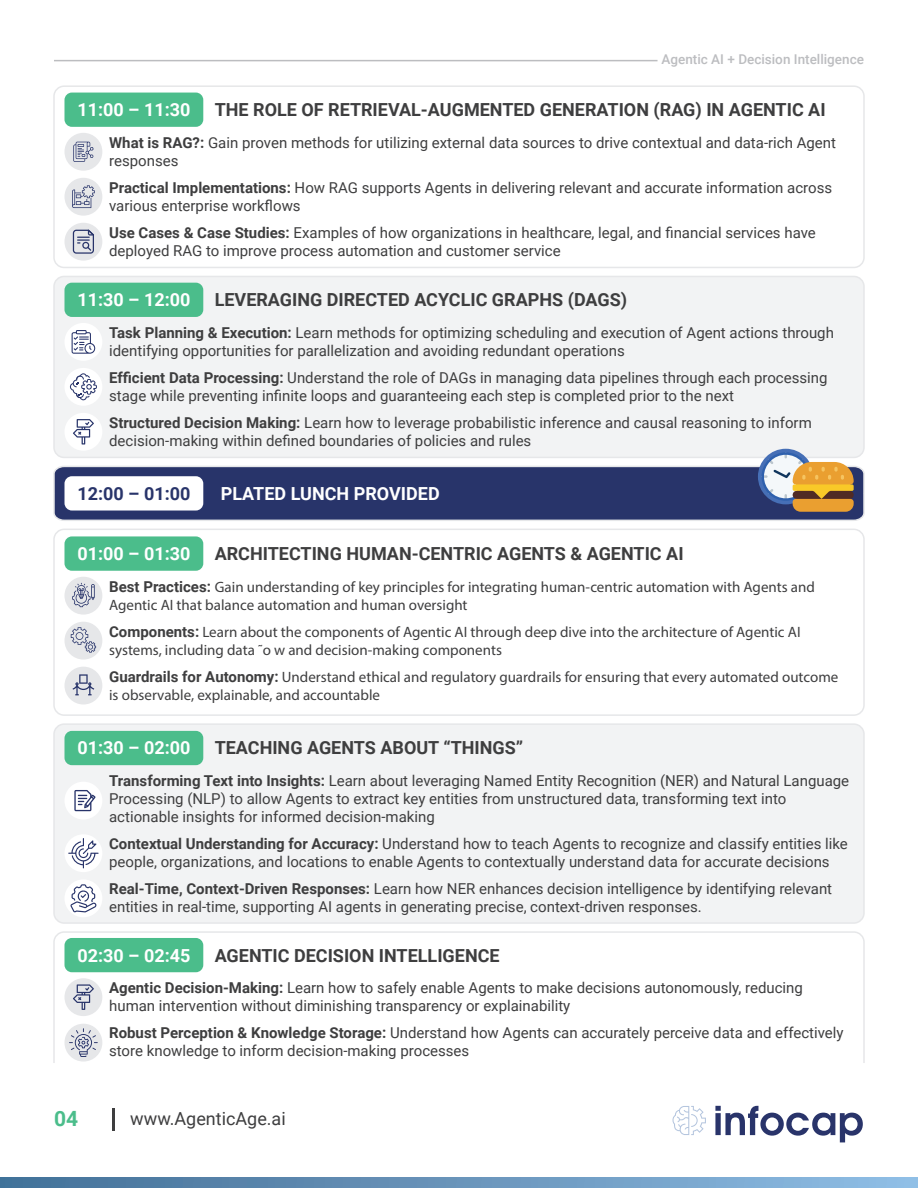
<style>
.page{position:relative;width:918px;height:1188px;background:#fff}
.page>*{position:absolute;margin:0;border:0;box-sizing:border-box;transform-origin:0 0}
.t1{font:700 21px "Roboto";color:#4bbd8b}
.t2{font:700 18px "Roboto";color:#3e3e3f}
.t3{font:700 18px "Roboto";color:#fff}
.t4{font:18px "Roboto";color:#3e3e3f}
.t5{font:700 18px "Roboto";color:#28346a}
.t6{font:15px/18px "Roboto";color:#3e3e3f}
.t7{font:15px/18px "Myriad Pro";color:#3e3e3f}
.t8{font:500 13.5px "Roboto";color:#bcbdc0}
.s1{font-weight:700}
.s2{font-family:"Roboto";font-weight:700}
</style>
<div class="page">
<svg style="left:0;top:1178px;width:918px;height:10px;background:#6895bc"></svg>
<hr style="left:112px;top:1109px;width:3px;height:22px;background:#3e3e3f">
<hr style="left:54px;top:60px;width:604px;height:1px;background:#bcbdc0">
<svg style="left:715px;top:1106px;width:148px;height:36px"></svg>
<svg style="left:673px;top:1106px;width:33px;height:29px"></svg>
<div style="left:65px;top:536px;width:138px;height:35px;background:#4bbd8b;border-radius:7px"></div>
<div style="left:53px;top:529px;width:812px;height:187px;border:2px solid #e6e7e9;border-radius:10px"></div>
<div style="left:64px;top:577px;width:38px;height:38px;background:#e6e7e9;border-radius:50%"></div>
<div style="left:64px;top:622px;width:38px;height:38px;background:#e6e7e9;border-radius:50%"></div>
<div style="left:64px;top:667px;width:38px;height:38px;background:#e6e7e9;border-radius:50%"></div>
<div style="left:65px;top:93px;width:138px;height:34px;background:#4bbd8b;border-radius:7px"></div>
<div style="left:53px;top:85px;width:812px;height:183px;border:2px solid #e6e7e9;border-radius:10px"></div>
<div style="left:64px;top:133px;width:38px;height:38px;background:#e6e7e9;border-radius:50%"></div>
<div style="left:64px;top:178px;width:38px;height:38px;background:#e6e7e9;border-radius:50%"></div>
<div style="left:64px;top:223px;width:38px;height:38px;background:#e6e7e9;border-radius:50%"></div>
<svg style="left:73px;top:142px;width:21px;height:20px"></svg>
<svg style="left:72px;top:185px;width:23px;height:23px"></svg>
<svg style="left:73px;top:230px;width:21px;height:24px"></svg>
<div style="left:54px;top:276px;width:810px;height:181px;background:#f2f3f4;border-radius:10px"></div>
<div style="left:53px;top:276px;width:812px;height:182px;border:2px solid #e6e7e9;border-radius:10px"></div>
<div style="left:65px;top:283px;width:138px;height:34px;background:#4bbd8b;border-radius:7px"></div>
<div style="left:64px;top:323px;width:38px;height:38px;background:#fff;border-radius:50%"></div>
<div style="left:64px;top:368px;width:38px;height:38px;background:#fff;border-radius:50%"></div>
<div style="left:64px;top:413px;width:38px;height:38px;background:#fff;border-radius:50%"></div>
<svg style="left:73px;top:419px;width:21px;height:26px"></svg>
<svg style="left:72px;top:330px;width:24px;height:24px"></svg>
<svg style="left:70px;top:373px;width:27px;height:27px"></svg>
<svg style="left:72px;top:583px;width:23px;height:24px"></svg>
<svg style="left:71px;top:627px;width:25px;height:26px"></svg>
<svg style="left:73px;top:674px;width:21px;height:21px"></svg>
<div style="left:54px;top:724px;width:810px;height:199px;background:#f2f3f4;border-radius:10px"></div>
<div style="left:53px;top:723px;width:812px;height:201px;border:2px solid #e6e7e9;border-radius:10px"></div>
<div style="left:65px;top:731px;width:138px;height:34px;background:#4bbd8b;border-radius:7px"></div>
<div style="left:64px;top:782px;width:38px;height:38px;background:#fff;border-radius:50%"></div>
<div style="left:64px;top:834px;width:38px;height:38px;background:#fff;border-radius:50%"></div>
<div style="left:64px;top:879px;width:38px;height:38px;background:#fff;border-radius:50%"></div>
<svg style="left:74px;top:790px;width:21px;height:21px"></svg>
<svg style="left:68px;top:838px;width:31px;height:30px"></svg>
<svg style="left:70px;top:884px;width:27px;height:29px"></svg>
<svg style="left:53px;top:466px;width:812px;height:55px;background:#343f72"></svg>
<div style="left:65px;top:476px;width:138px;height:35px;background:#fff;border-radius:7px"></div>
<div style="left:758px;top:449px;width:56px;height:55px;background:#466fb6;border-radius:50%"></div>
<svg style="left:762px;top:452px;width:92px;height:60px;background:#c0a67d"></svg>
<svg style="left:53px;top:931px;width:812px;height:132px"></svg>
<div style="left:64px;top:978px;width:38px;height:38px;background:#e6e7e9;border-radius:50%"></div>
<div style="left:64px;top:1024px;width:38px;height:38px;background:#e6e7e9;border-radius:50%"></div>
<svg style="left:73px;top:984px;width:21px;height:26px"></svg>
<svg style="left:69px;top:1028px;width:29px;height:29px"></svg>
<p class="t8" style="left:662px;top:50px;width:204px">Agentic AI + Decision Intelligence</p>
<p class="t3" style="left:77px;top:97px;width:115px">11:00 – 11:30</p>
<p class="t2" style="left:215px;top:97px;width:612px">THE ROLE OF RETRIEVAL-AUGMENTED GENERATION (RAG) IN AGENTIC AI</p>
<p class="t6" style="left:109px;top:133px;width:728px"><span class="s1">What is RAG?:</span> Gain proven methods for utilizing external data sources to drive contextual and data-rich Agent responses</p>
<p class="t6" style="left:109px;top:178px;width:725px"><span class="s1">Practical Implementations:</span> How RAG supports Agents in delivering relevant and accurate information across various enterprise workflows</p>
<p class="t6" style="left:109px;top:223px;width:708px"><span class="s1">Use Cases &amp; Case Studies:</span> Examples of how organizations in healthcare, legal, and financial services have deployed RAG to improve process automation and customer service</p>
<p class="t3" style="left:77px;top:287px;width:115px">11:30 – 12:00</p>
<p class="t2" style="left:215px;top:287px;width:414px">LEVERAGING DIRECTED ACYCLIC GRAPHS (DAGS)</p>
<p class="t6" style="left:109px;top:323px;width:726px"><span class="s1">Task Planning &amp; Execution:</span> Learn methods for optimizing scheduling and execution of Agent actions through identifying opportunities for parallelization and avoiding redundant operations</p>
<p class="t6" style="left:109px;top:368px;width:720px"><span class="s1">Efficient Data Processing:</span> Understand the role of DAGs in managing data pipelines through each processing stage while preventing infinite loops and guaranteeing each step is completed prior to the next</p>
<p class="t6" style="left:109px;top:413px;width:704px"><span class="s1">Structured Decision Making:</span> Learn how to leverage probabilistic inference and causal reasoning to inform decision-making within defined boundaries of policies and rules</p>
<p class="t5" style="left:77px;top:481px;width:115px">12:00 – 01:00</p>
<p class="t3" style="left:221px;top:481px;width:220px">PLATED LUNCH PROVIDED</p>
<p class="t3" style="left:77px;top:541px;width:115px">01:00 – 01:30</p>
<p class="t2" style="left:215px;top:541px;width:470px">ARCHITECTING HUMAN-CENTRIC AGENTS &amp; AGENTIC AI</p>
<p class="t7" style="left:109px;top:577px;width:707px"><span class="s2">Best Practices:</span> Gain understanding of key principles for integrating human-centric automation with Agents and<br>Agentic AI that balance automation and human oversight</p>
<p class="t7" style="left:109px;top:622px;width:693px"><span class="s2">Components:</span> Learn about the components of Agentic AI through deep dive into the architecture of Agentic AI systems, including data ˜o w and decision-making components</p>
<p class="t7" style="left:109px;top:667px;width:731px"><span class="s2">Guardrails for Autonomy:</span> Understand ethical and regulatory guardrails for ensuring that every automated outcome is observable, explainable, and accountable</p>
<p class="t3" style="left:77px;top:735px;width:115px">01:30 – 02:00</p>
<p class="t2" style="left:215px;top:735px;width:310px">TEACHING AGENTS ABOUT “THINGS”</p>
<p class="t6" style="left:109px;top:771px;width:742px"><span class="s1">Transforming Text into Insights:</span> Learn about leveraging Named Entity Recognition (NER) and Natural Language<br>Processing (NLP) to allow Agents to extract key entities from unstructured data, transforming text into actionable insights for informed decision-making</p>
<p class="t6" style="left:109px;top:834px;width:740px"><span class="s1">Contextual Understanding for Accuracy:</span> Understand how to teach Agents to recognize and classify entities like people, organizations, and locations to enable Agents to contextually understand data for accurate decisions</p>
<p class="t6" style="left:109px;top:879px;width:725px"><span class="s1">Real-Time, Context-Driven Responses:</span> Learn how NER enhances decision intelligence by identifying relevant entities in real-time, supporting AI agents in generating precise, context-driven responses.</p>
<p class="t3" style="left:77px;top:943px;width:115px">02:30 – 02:45</p>
<p class="t2" style="left:215px;top:943px;width:286px">AGENTIC DECISION INTELLIGENCE</p>
<p class="t6" style="left:109px;top:978px;width:695px"><span class="s1">Agentic Decision-Making:</span> Learn how to safely enable Agents to make decisions autonomously, reducing human intervention without diminishing transparency or explainability</p>
<p class="t6" style="left:109px;top:1023px;width:736px"><span class="s1">Robust Perception &amp; Knowledge Storage:</span> Understand how Agents can accurately perceive data and effectively store knowledge to inform decision-making processes</p>
<h1 class="t1" style="left:54px;top:1104px;width:26px">04</h1>
<p class="t4" style="left:130px;top:1106px;width:157px">www.AgenticAge.ai</p>
</div>
